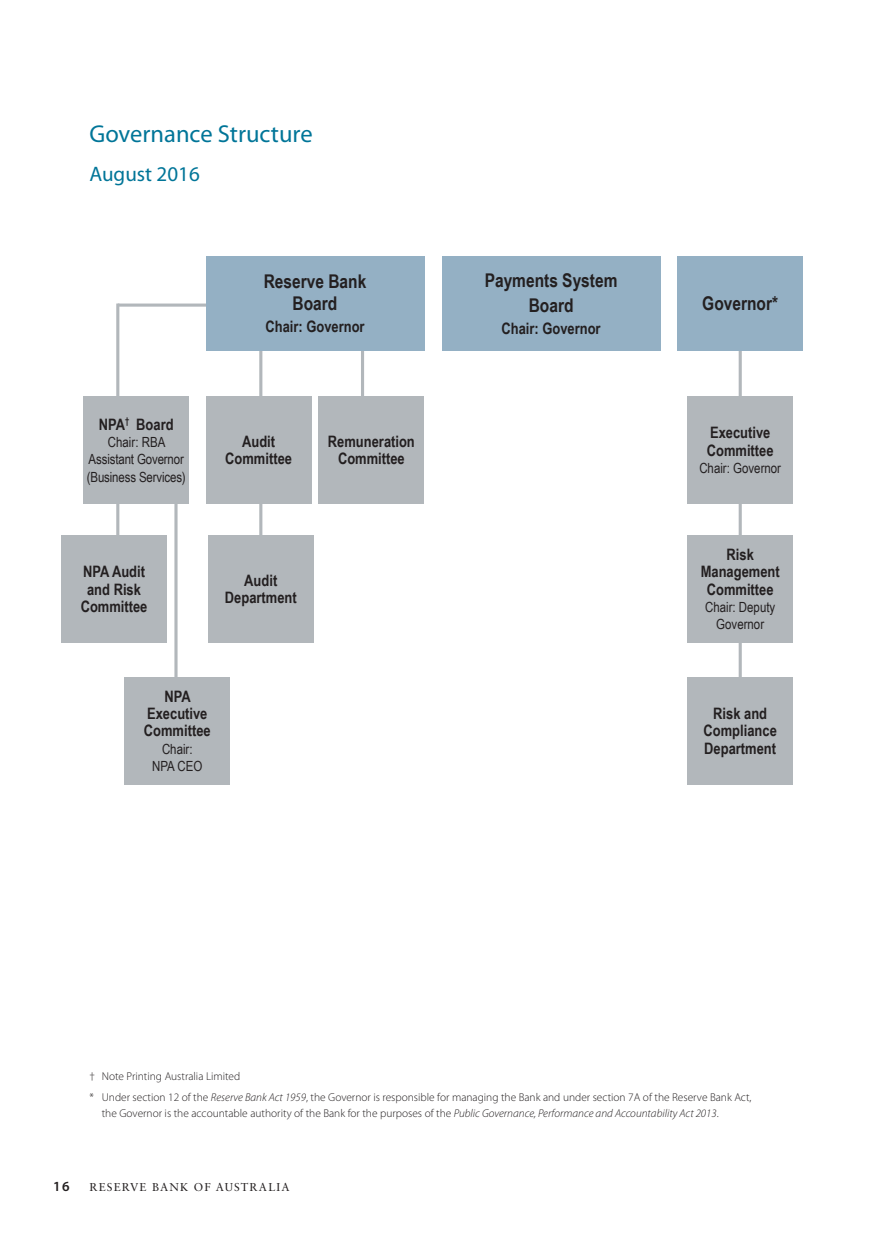
<style>
.page{position:relative;width:874px;height:1241px;background:#fff}
.page>*{position:absolute;margin:0;border:0;box-sizing:border-box;transform-origin:0 0}
.Heading_1{font:24.5px "Myriad Pro";color:#007598}
.Heading_2{font:21px "Myriad Pro";color:#007598}
.t1{font:700 18.9px/25px "Arial Narrow";color:#231f20;text-align:center}
.t2{font:700 15.75px/17.3px "Arial Narrow";color:#231f20;text-align:center}
.t3{font:14px/17.3px "Arial Narrow";color:#231f20;text-align:center}
.t4{font:600 14px "Myriad Pro";color:#231f20}
.Footnote_following{font:300 11.38px/15.8px "Myriad Pro";color:#231f20}
.t5{font:11.38px "Sabon LT Std";letter-spacing:.1em;color:#231f20}
.s1{font-style:italic}
</style>
<div class="page">
<hr style="left:738px;top:296px;width:3px;height:452px;background:#b2b7bb">
<hr style="left:259px;top:347px;width:3px;height:211px;background:#b2b7bb">
<hr style="left:116px;top:303px;width:3px;height:255px;background:#b2b7bb">
<div style="left:441px;top:256px;width:219px;height:94px;background:#94b0c4"></div>
<div style="left:677px;top:256px;width:125px;height:94px;background:#94b0c4"></div>
<hr style="left:361px;top:296px;width:3px;height:112px;background:#b2b7bb">
<hr style="left:174px;top:499px;width:3px;height:255px;background:#b2b7bb">
<div style="left:208px;top:535px;width:105px;height:107px;background:#b2b7bb"></div>
<div style="left:687px;top:396px;width:105px;height:107px;background:#b2b7bb"></div>
<div style="left:206px;top:396px;width:105px;height:107px;background:#b2b7bb"></div>
<div style="left:318px;top:396px;width:106px;height:107px;background:#b2b7bb"></div>
<div style="left:687px;top:535px;width:105px;height:107px;background:#b2b7bb"></div>
<div style="left:687px;top:676px;width:105px;height:108px;background:#b2b7bb"></div>
<div style="left:83px;top:396px;width:106px;height:107px;background:#b2b7bb"></div>
<div style="left:61px;top:535px;width:106px;height:107px;background:#b2b7bb"></div>
<div style="left:124px;top:676px;width:106px;height:108px;background:#b2b7bb"></div>
<hr style="left:118px;top:303px;width:137px;height:3px;background:#b2b7bb">
<div style="left:206px;top:256px;width:218px;height:94px;background:#94b0c4"></div>
<p class="Heading_1" style="left:89px;top:119px;width:225px">Governance Structure</p>
<p class="Heading_2" style="left:89px;top:161px;width:112px">August 2016</p>
<p class="t1" style="left:263px;top:270px;width:104px;line-height:22.1px">Reserve Bank<br>Board</p>
<p class="t2" style="left:265px;top:317px;width:101px">Chair: Governor</p>
<p class="t2" style="left:99px;top:414px;width:76px">NPA<sup>†</sup> Board</p>
<p class="t3" style="left:87px;top:432px;width:100px">Chair: RBA<br>Assistant Governor (Business Services)</p>
<p class="t2" style="left:225px;top:432px;width:68px">Audit<br>Committee</p>
<p class="t2" style="left:328px;top:432px;width:88px">Remuneration<br>Committee</p>
<p class="t2" style="left:81px;top:562px;width:68px">NPA Audit and Risk<br>Committee</p>
<p class="t2" style="left:225px;top:571px;width:73px">Audit<br>Department</p>
<p class="t2" style="left:144px;top:686px;width:68px">NPA<br>Executive<br>Committee</p>
<p class="t3" style="left:152px;top:739px;width:52px">Chair:<br>NPA CEO</p>
<p class="t1" style="left:484px;top:267px;width:134px">Payments System<br>Board</p>
<p class="t2" style="left:501px;top:319px;width:101px">Chair: Governor</p>
<p class="t1" style="left:702px;top:290px;width:77px">Governor*</p>
<p class="t2" style="left:706px;top:423px;width:68px;text-align:left">Executive<br>Committee</p>
<p class="t3" style="left:699px;top:458px;width:83px">Chair: Governor</p>
<p class="t2" style="left:700px;top:545px;width:80px">Risk<br>Management</p>
<p class="t2" style="left:706px;top:579px;width:68px">Committee</p>
<p class="t3" style="left:704px;top:598px;width:72px">Chair: Deputy<br>Governor</p>
<p class="t2" style="left:703px;top:704px;width:75px">Risk and<br>Compliance<br>Department</p>
<p class="Footnote_following" style="left:89px;top:1068px;width:152px">† Note Printing Australia Limited</p>
<p class="Footnote_following" style="left:102px;top:1089px;width:651px;text-indent:-12px">* Under section 12 of the <span class="s1">Reserve Bank Act 1959</span>, the Governor is responsible for managing the Bank and under section 7A of the Reserve Bank Act, the Governor is the accountable authority of the Bank for the purposes of the <span class="s1">Public Governance, Performance and Accountability Act 2013</span>.</p>
<p class="t4" style="left:53px;top:1177px;width:18px">16</p>
<p class="t5" style="left:89px;top:1180px;width:201px">RESERVE BANK OF AUSTRALIA</p>
</div>
